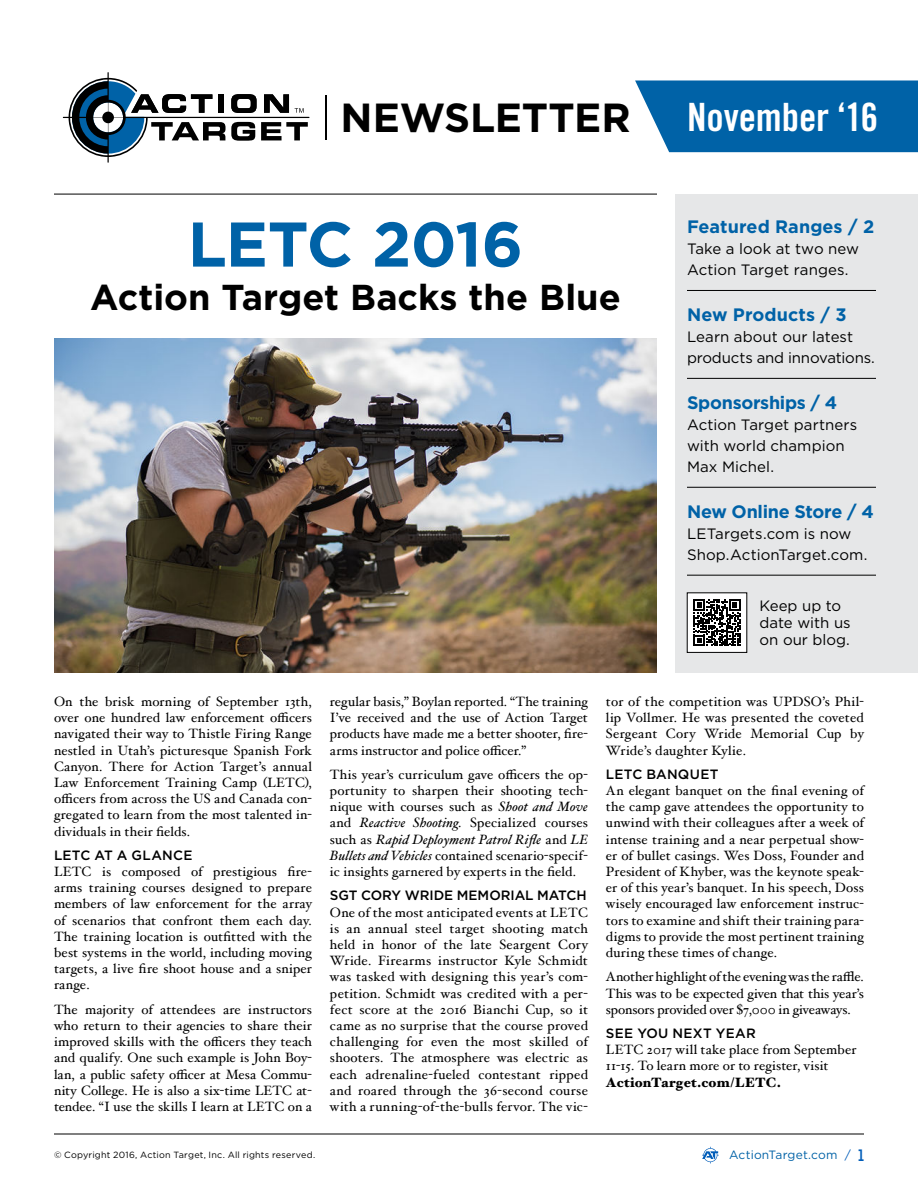
<style>
.page{position:relative;width:918px;height:1188px;background:#fff}
.page>*{position:absolute;margin:0;border:0;box-sizing:border-box;transform-origin:0 0}
.t1{font:700 63px "Gotham";letter-spacing:-.015em;color:#0062a7}
.t2{font:700 40.65px "Gotham";color:#000}
.t3{font:39px "Trade Gothic Bold Cond Twenty";letter-spacing:-.005em;color:#fff}
.t4{font:700 36px "Gotham";color:#000}
.t5{font:700 18px "Gotham";letter-spacing:-.015em;color:#0062a7}
.t6{font:700 18px "Gotham";letter-spacing:.005em;color:#0062a7}
.t7{font:15px/21px "Gotham";color:#000}
.t8{font:13.5px/16.2px "Hoefler Text";letter-spacing:.01em;color:#000;text-align:justify}
.t9{font:500 13.5px "Gotham";letter-spacing:.005em;color:#000}
.t10{font:900 13.5px "Hoefler Text";letter-spacing:.01em;color:#000}
.t11{font:12px "Gotham";letter-spacing:.01em;color:#0062a7}
.t12{font:9px "Gotham";letter-spacing:.02em;color:#000}
.s1{font-style:italic}
.s2{color:#005db9}
.s3{font-family:"Refrigerator Deluxe";font-weight:700;font-size:16.5px;color:#005db9}
</style>
<div class="page">
<svg style="left:702px;top:1147px;width:17px;height:17px"></svg>
<hr style="left:54px;top:1134px;width:810px;height:1px;background:#000">
<svg style="left:635px;top:80px;width:283px;height:72px;background:#116cac"></svg>
<div style="left:675px;top:194px;width:243px;height:479px;background:#e6e7e8"></div>
<hr style="left:325px;top:95px;width:1px;height:45px;background:#000">
<svg style="left:63px;top:72px;width:246px;height:91px"></svg>
<hr style="left:687px;top:290px;width:189px;height:1px;background:#000">
<hr style="left:687px;top:378px;width:189px;height:1px;background:#000">
<hr style="left:687px;top:487px;width:189px;height:1px;background:#000">
<hr style="left:687px;top:575px;width:189px;height:1px;background:#000">
<img style="left:54px;top:338px;width:603px;height:335px">
<hr style="left:54px;top:194px;width:603px;height:1px;background:#000">
<div style="left:687px;top:593px;width:60px;height:59px;background:#fff"></div>
<svg style="left:694px;top:599px;width:46px;height:47px"></svg>
<h2 class="t2" style="left:341px;top:99px;width:292px">NEWSLETTER</h2>
<h1 class="t1" style="left:188px;top:216px;width:337px">LETC 2016</h1>
<h3 class="t4" style="left:90px;top:281px;width:532px">Action Target Backs the Blue</h3>
<h3 class="t3" style="left:687px;top:95px;width:193px">November ‘16</h3>
<h3 class="t5" style="left:687px;top:219px;width:189px">Featured Ranges / 2</h3>
<p class="t7" style="left:687px;top:239px;width:174px">Take a look at two new<br>Action Target ranges.</p>
<h3 class="t6" style="left:687px;top:307px;width:161px">New Products / 3</h3>
<p class="t7" style="left:687px;top:327px;width:189px">Learn about our latest products and innovations.</p>
<h3 class="t5" style="left:687px;top:395px;width:152px">Sponsorships / 4</h3>
<p class="t7" style="left:687px;top:415px;width:172px">Action Target partners with world champion<br>Max Michel.</p>
<h3 class="t5" style="left:687px;top:503px;width:188px">New Online Store / 4</h3>
<p class="t7" style="left:687px;top:524px;width:182px">LETargets.com is now<br>Shop.ActionTarget.com.</p>
<p class="t7" style="left:760px;top:597px;width:93px;line-height:17.2px">Keep up to date with us on our blog.</p>
<p class="t8" style="left:54px;top:694px;width:260px">On the brisk morning of September 13th, over one hundred law enforcement officers navigated their way to Thistle Firing Range nestled in Utah’s picturesque Spanish Fork Canyon. There for Action Target’s annual Law Enforcement Training Camp (LETC), officers from across the US and Canada con&shy;gregated to learn from the most talented in&shy;dividuals in their fields.</p>
<p class="t9" style="left:54px;top:849px;width:140px">LETC AT A GLANCE</p>
<p class="t8" style="left:54px;top:863px;width:260px">LETC is composed of prestigious fire&shy;arms training courses designed to prepare members of law enforcement for the array of scenarios that confront them each day.<br>The training location is outfitted with the best systems in the world, including moving targets, a live fire shoot house and a sniper range.</p>
<p class="t8" style="left:54px;top:1002px;width:259px">The majority of attendees are instructors who return to their agencies to share their improved skills with the officers they teach and qualify. One such example is John Boy&shy;lan, a public safety officer at Mesa Commu&shy;nity College. He is also a six-time LETC at&shy;tendee. “I use the skills I learn at LETC on a</p>
<p class="t8" style="left:330px;top:694px;width:259px">regular basis,” Boylan reported. “The training I’ve received and the use of Action Target products have made me a better shooter, fire&shy;arms instructor and police officer.”</p>
<p class="t8" style="left:330px;top:766px;width:260px">This year’s curriculum gave officers the op&shy;portunity to sharpen their shooting tech&shy;nique with courses such as <span class="s1">Shoot and Move </span>and <span class="s1">Reactive Shooting</span>. Specialized courses such as <span class="s1">Rapid Deployment Patrol Rifle</span> and <span class="s1">LE Bullets and Vehicles</span> contained scenario-specif&shy;ic insights garnered by experts in the field.</p>
<p class="t9" style="left:330px;top:890px;width:258px">SGT CORY WRIDE MEMORIAL MATCH</p>
<p class="t8" style="left:330px;top:905px;width:260px">One of the most anticipated events at LETC is an annual steel target shooting match held in honor of the late Seargent Cory Wride. Firearms instructor Kyle Schmidt was tasked with designing this year’s com&shy;petition. Schmidt was credited with a per&shy;fect score at the 2016 Bianchi Cup, so it came as no surprise that the course proved challenging for even the most skilled of shooters. The atmosphere was electric as each adrenaline-fueled contestant ripped and roared through the 36-second course with a running-of-the-bulls fervor. The vic-</p>
<p class="t8" style="left:606px;top:694px;width:259px">tor of the competition was UPDSO’s Phil&shy;lip Vollmer. He was presented the coveted Sergeant Cory Wride Memorial Cup by Wride’s daughter Kylie.</p>
<p class="t9" style="left:606px;top:768px;width:114px">LETC BANQUET</p>
<p class="t8" style="left:606px;top:782px;width:260px">An elegant banquet on the final evening of the camp gave attendees the opportunity to unwind with their colleagues after a week of intense training and a near perpetual show&shy;er of bullet casings. Wes Doss, Founder and President of Khyber, was the keynote speak&shy;er of this year’s banquet. In his speech, Doss wisely encouraged law enforcement instruc&shy;tors to examine and shift their training para&shy;digms to provide the most pertinent training during these times of change.</p>
<p class="t8" style="left:606px;top:969px;width:260px">Another highlight of the evening was the raffle.<br>This was to be expected given that this year’s sponsors provided over $7,000 in giveaways.</p>
<p class="t9" style="left:606px;top:1027px;width:151px">SEE YOU NEXT YEAR</p>
<p class="t8" style="left:606px;top:1041px;width:252px">LETC 2017 will take place from September<br>11-15. To learn more or to register, visit</p>
<p class="t10" style="left:606px;top:1076px;width:177px">ActionTarget.com/LETC.</p>
<p class="t12" style="left:54px;top:1151px;width:263px">© Copyright 2016, Action Target, Inc. All rights reserved.</p>
<p class="t11" style="left:729px;top:1149px;width:136px">ActionTarget.com <span class="s2">/</span> <span class="s3">1</span></p>
</div>
